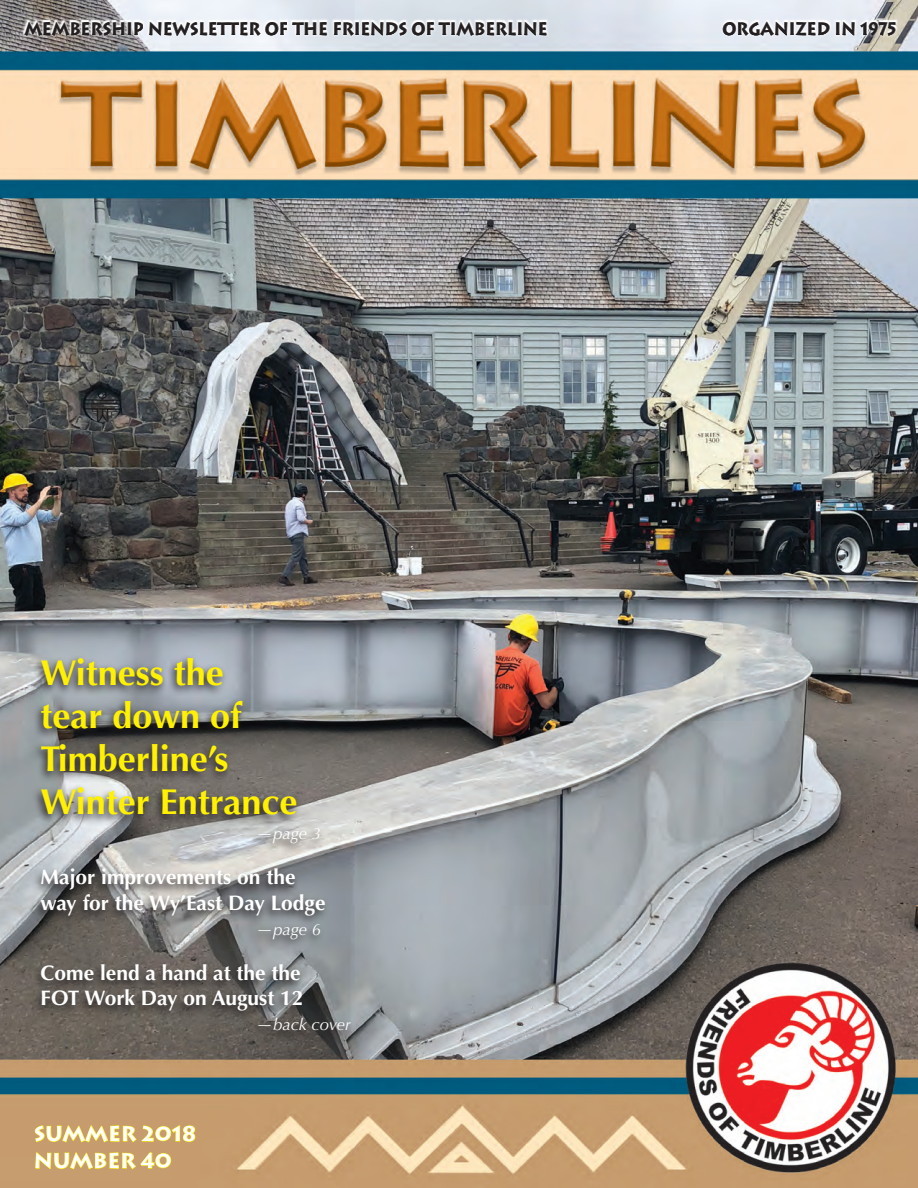
<style>
.page{position:relative;width:918px;height:1188px;background:#fff}
.page>*{position:absolute;margin:0;border:0;box-sizing:border-box;transform-origin:0 0}
.t1{font:700 36px/43.2px "Optima";color:#fff101}
.t2{font:700 21px/25.2px "Optima";color:#fff}
.t3{font:700 21px/27px "Lithos";color:#fff}
.t4{font:700 18px "Lithos";color:#231f20;scale:.9 1}
.t5{font:italic 16.5px "Optima";color:#fff}
</style>
<div class="page">
<img style="left:0;top:0;width:918px;height:1188px">
<svg style="left:21px;top:18px;width:877px;height:21px;background:#d3d7dd"></svg>
<svg style="left:35px;top:1125px;width:161px;height:17px;background:#d4b251"></svg>
<svg style="left:35px;top:1152px;width:136px;height:17px;background:#d4b250"></svg>
<svg style="left:32px;top:654px;width:324px;height:389px;background:#7e7e7e"></svg>
<svg style="left:23px;top:20px;width:873px;height:17px"></svg>
<p class="t4" style="left:24px;top:18px;width:583px">MEMBERSHIP NEWSLETTER OF THE FRIENDS OF TIMBERLINE</p>
<p class="t4" style="left:723px;top:18px;width:195px">ORGANIZED IN 1975</p>
<h1 class="t1" style="left:40px;top:651px;width:258px">Witness the<br>tear down of<br>Timberline’s<br>Winter Entrance</h1>
<p class="t5" style="left:256px;top:824px;width:66px">—page 3</p>
<p class="t2" style="left:40px;top:865px;width:287px">Major improvements on the way for the Wy’East Day Lodge</p>
<p class="t5" style="left:256px;top:920px;width:66px">—page 6</p>
<p class="t2" style="left:40px;top:960px;width:265px">Come lend a hand at the the<br>FOT Work Day on August 12</p>
<p class="t5" style="left:256px;top:1015px;width:96px">—back cover</p>
<p class="t3" style="left:34px;top:1120px;width:164px">SUMMER 2018<br>NUMBER 40</p>
</div>
